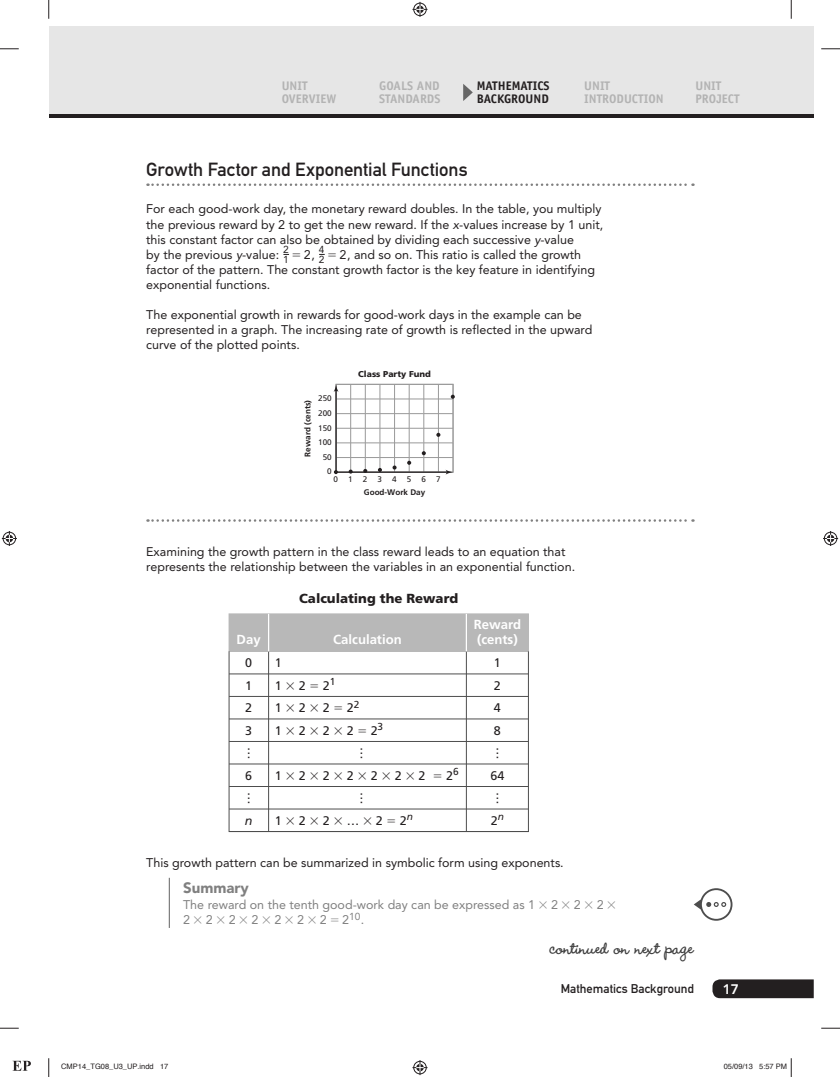
<style>
.page{position:relative;width:840px;height:1077px;background:#fff}
.page>*{position:absolute;margin:0;border:0;box-sizing:border-box;transform-origin:0 0}
.t1{font:700 22.5px "Wendy LP Std";color:#404040}
.t2{font:18.75px "DIN Mittelschrift Std";letter-spacing:-.005em;color:#231f20}
.t3{font:900 15px "Avenir LT Std";color:#808080}
.t4{font:800 13.75px "Avenir LT Std";color:#fff}
.t5{font:700 13.12px/15.8px "Frutiger LT Std";color:#fff}
.t6{font:900 13.12px "Frutiger LT Std";color:#231f20}
.t7{font:12.5px/15px "Avenir LT Std";color:#231f20}
.t8{font:12.5px/15px "Avenir LT Std";color:#808080}
.t9{font:700 12.5px/13.1px "Officina Sans Std";color:#b3b3b3}
.t10{font:12.5px/22.5px "Frutiger LT Std";color:#231f20;text-align:justify}
.t11{font:700 12.5px/13.1px "Officina Sans Std";color:#231f20}
.t12{font:12.5px "DIN Mittelschrift Std";color:#231f20}
.t13{font:italic 12.5px "Frutiger LT Std";color:#231f20}
.t14{font:10.12px "Avenir LT Std";color:#231f20}
.t15{font:900 8.5px "Frutiger LT Std";color:#231f20}
.t16{font:700 8.12px/12.2px "Frutiger LT Std";color:#231f20;text-align:center}
.t17{font:8.12px "Frutiger LT Std";color:#231f20}
.t18{font:7.5px "Helvetica";color:#231f20}
.s1{font-style:italic}
.s2{font-family:"Pearson MATHPRO02"}
.s3{font-weight:400}
</style>
<div class="page">
<div style="left:49px;top:88px;width:765px;height:30px;background:#231f20"></div>
<div style="left:49px;top:26px;width:765px;height:88px;background:#e6e6e6"></div>
<svg style="left:463px;top:84px;width:10px;height:17px"></svg>
<svg style="left:147px;top:183px;width:546px;height:3px"></svg>
<svg style="left:147px;top:519px;width:546px;height:2px"></svg>
<svg style="left:333px;top:384px;width:122px;height:90px"></svg>
<div style="left:229px;top:613px;width:299px;height:38px;background:#b8b8b8"></div>
<div style="left:229px;top:613px;width:300px;height:38px;border:1px solid #b8b8b8"></div>
<hr style="left:268px;top:651px;width:1px;height:180px;background:#4d4d4d">
<hr style="left:229px;top:696px;width:299px;height:1px;background:#4d4d4d">
<hr style="left:229px;top:718px;width:299px;height:1px;background:#4d4d4d">
<hr style="left:229px;top:741px;width:299px;height:1px;background:#4d4d4d">
<hr style="left:229px;top:763px;width:299px;height:1px;background:#4d4d4d">
<hr style="left:229px;top:786px;width:299px;height:1px;background:#4d4d4d">
<hr style="left:229px;top:808px;width:299px;height:1px;background:#4d4d4d">
<hr style="left:229px;top:831px;width:299px;height:1px;background:#4d4d4d">
<hr style="left:229px;top:673px;width:299px;height:1px;background:#4d4d4d">
<hr style="left:268px;top:613px;width:1px;height:38px;background:#fff">
<hr style="left:466px;top:651px;width:1px;height:180px;background:#4d4d4d">
<hr style="left:466px;top:613px;width:1px;height:38px;background:#fff">
<hr style="left:169px;top:877px;width:1px;height:50px;background:#808080">
<svg style="left:694px;top:888px;width:38px;height:32px"></svg>
<svg style="left:713px;top:979px;width:101px;height:18px;background:#2a2627"></svg>
<svg style="left:0;top:48px;width:19px;height:2px"></svg>
<svg style="left:821px;top:48px;width:19px;height:2px"></svg>
<svg style="left:0;top:1027px;width:19px;height:1px"></svg>
<svg style="left:821px;top:1027px;width:19px;height:1px"></svg>
<svg style="left:48px;top:0;width:2px;height:19px"></svg>
<svg style="left:48px;top:1058px;width:2px;height:18px"></svg>
<svg style="left:790px;top:0;width:2px;height:19px"></svg>
<svg style="left:413px;top:2px;width:15px;height:15px"></svg>
<svg style="left:413px;top:1060px;width:15px;height:14px"></svg>
<svg style="left:2px;top:531px;width:15px;height:15px"></svg>
<svg style="left:823px;top:531px;width:15px;height:15px"></svg>
<svg style="left:790px;top:1058px;width:2px;height:18px"></svg>
<svg style="left:13px;top:1060px;width:18px;height:10px"></svg>
<p class="t9" style="left:282px;top:79px;width:56px">UNIT<br>OVERVIEW</p>
<p class="t9" style="left:379px;top:79px;width:63px">GOALS AND<br>STANDARDS</p>
<p class="t11" style="left:477px;top:79px;width:74px">MATHEMATICS<br>BACKGROUND</p>
<p class="t9" style="left:584px;top:79px;width:81px">UNIT<br>INTRODUCTION</p>
<p class="t9" style="left:696px;top:79px;width:46px">UNIT<br>PROJECT</p>
<p class="t2" style="left:146px;top:158px;width:323px">Growth Factor and Exponential Functions</p>
<p class="t7" style="left:146px;top:202px;width:459px">For each good-work day, the monetary reward doubles. In the table, you multiply the previous reward by 2 to get the new reward. If the <span class="s1">x</span>-values increase by 1 unit, this constant factor can also be obtained by dividing each successive <span class="s1">y</span>-value<br>by the previous <span class="s1">y</span>-value: <sub>1</sub> <span class="s2">=</span> 2, <sub>2</sub> <span class="s2">=</span> 2, and so on. This ratio is called the growth</p>
<p class="t14" style="left:283px;top:243px;width:7px">2</p>
<p class="t14" style="left:319px;top:243px;width:7px">4</p>
<p class="t7" style="left:146px;top:262px;width:450px">factor of the pattern. The constant growth factor is the key feature in identifying exponential functions.</p>
<p class="t7" style="left:146px;top:307px;width:448px">The exponential growth in rewards for good-work days in the example can be represented in a graph. The increasing rate of growth is reflected in the upward curve of the plotted points.</p>
<p class="t17" style="left:318px;top:393px;width:15px">250</p>
<p class="t16" style="left:301px;top:456px;width:58px;rotate:-90deg">Reward (cents)</p>
<p class="t17" style="left:318px;top:408px;width:15px">200</p>
<p class="t17" style="left:318px;top:423px;width:15px">150</p>
<p class="t17" style="left:318px;top:437px;width:15px">100</p>
<p class="t17" style="left:323px;top:452px;width:11px">50</p>
<p class="t17" style="left:327px;top:467px;width:6px">0</p>
<p class="t17" style="left:334px;top:474px;width:6px">0</p>
<p class="t15" style="left:358px;top:369px;width:74px">Class Party Fund</p>
<p class="t16" style="left:348px;top:473px;width:94px"><span class="s3">1234567<br></span>Good-Work Day</p>
<p class="t7" style="left:146px;top:543px;width:430px">Examining the growth pattern in the class reward leads to an equation that represents the relationship between the variables in an exponential function.</p>
<p class="t5" style="left:237px;top:632px;width:26px">Day</p>
<p class="t10" style="left:245px;top:651px;width:8px">0<br>1<br>2<br>3</p>
<p class="t10" style="left:245px;top:764px;width:8px">6</p>
<p class="t10" style="left:264px;top:747px;width:14px;rotate:90deg">…</p>
<p class="t10" style="left:264px;top:792px;width:14px;rotate:90deg">…</p>
<p class="t13" style="left:245px;top:813px;width:9px">n</p>
<p class="t6" style="left:299px;top:590px;width:161px">Calculating the Reward</p>
<p class="t10" style="left:275px;top:651px;width:8px">1<br>1</p>
<p class="t5" style="left:333px;top:632px;width:70px">Calculation</p>
<p class="t10" style="left:299px;top:674px;width:8px">2</p>
<p class="t10" style="left:323px;top:674px;width:14px">2<sup>1</sup></p>
<p class="t10" style="left:275px;top:696px;width:8px">1</p>
<p class="t10" style="left:299px;top:696px;width:8px">2</p>
<p class="t10" style="left:323px;top:696px;width:8px">2</p>
<p class="t10" style="left:347px;top:696px;width:14px">2<sup>2</sup></p>
<p class="t10" style="left:275px;top:719px;width:8px">1</p>
<p class="t10" style="left:299px;top:719px;width:8px">2</p>
<p class="t10" style="left:323px;top:719px;width:8px">2</p>
<p class="t10" style="left:347px;top:719px;width:8px">2</p>
<p class="t10" style="left:371px;top:719px;width:14px">2<sup>3</sup></p>
<p class="t10" style="left:275px;top:764px;width:8px">1</p>
<p class="t10" style="left:299px;top:764px;width:8px">2</p>
<p class="t10" style="left:323px;top:764px;width:8px">2</p>
<p class="t10" style="left:347px;top:764px;width:8px">2</p>
<p class="t10" style="left:371px;top:764px;width:8px">2</p>
<p class="t10" style="left:395px;top:764px;width:8px">2</p>
<p class="t10" style="left:419px;top:764px;width:8px">2</p>
<p class="t10" style="left:446px;top:764px;width:14px">2<sup>6</sup></p>
<p class="t10" style="left:275px;top:809px;width:8px">1</p>
<p class="t10" style="left:299px;top:809px;width:8px">2</p>
<p class="t10" style="left:323px;top:809px;width:8px">2</p>
<p class="t10" style="left:347px;top:809px;width:14px">…</p>
<p class="t10" style="left:376px;top:809px;width:8px">2</p>
<p class="t10" style="left:400px;top:809px;width:15px">2<sup>n</sup></p>
<p class="t10" style="left:376px;top:747px;width:14px;rotate:90deg">…</p>
<p class="t10" style="left:376px;top:792px;width:14px;rotate:90deg">…</p>
<p class="t5" style="left:474px;top:616px;width:49px">Reward (cents)</p>
<p class="t10" style="left:494px;top:651px;width:8px">1<br>2<br>4<br>8</p>
<p class="t10" style="left:490px;top:764px;width:15px">64</p>
<p class="t10" style="left:491px;top:809px;width:15px">2<sup>n</sup></p>
<p class="t10" style="left:512px;top:747px;width:14px;rotate:90deg">…</p>
<p class="t10" style="left:512px;top:792px;width:14px;rotate:90deg">…</p>
<p class="t7" style="left:146px;top:854px;width:419px">This growth pattern can be summarized in symbolic form using exponents.</p>
<p class="t3" style="left:183px;top:878px;width:67px">Summary</p>
<p class="t8" style="left:183px;top:897px;width:434px">The reward on the tenth good-work day can be expressed as 1 <span class="s2">*</span> 2 <span class="s2">*</span> 2 <span class="s2">*</span> 2 <span class="s2">*<br></span>2<span class="s2">*</span>2<span class="s2">*</span>2<span class="s2">*</span>2<span class="s2">*</span>2<span class="s2">*</span>2<span class="s2">*</span>2<span class="s2">=</span>2<sup>10</sup>.</p>
<p class="t1" style="left:550px;top:934px;width:146px">continued on next page</p>
<p class="t12" style="left:561px;top:981px;width:135px">Mathematics Background</p>
<p class="t4" style="left:723px;top:980px;width:18px">17</p>
<p class="t18" style="left:61px;top:1060px;width:109px">CMP14_TG08_U3_UP.indd 17</p>
<p class="t18" style="left:724px;top:1060px;width:65px">05/09/13 5:57 PM</p>
</div>
